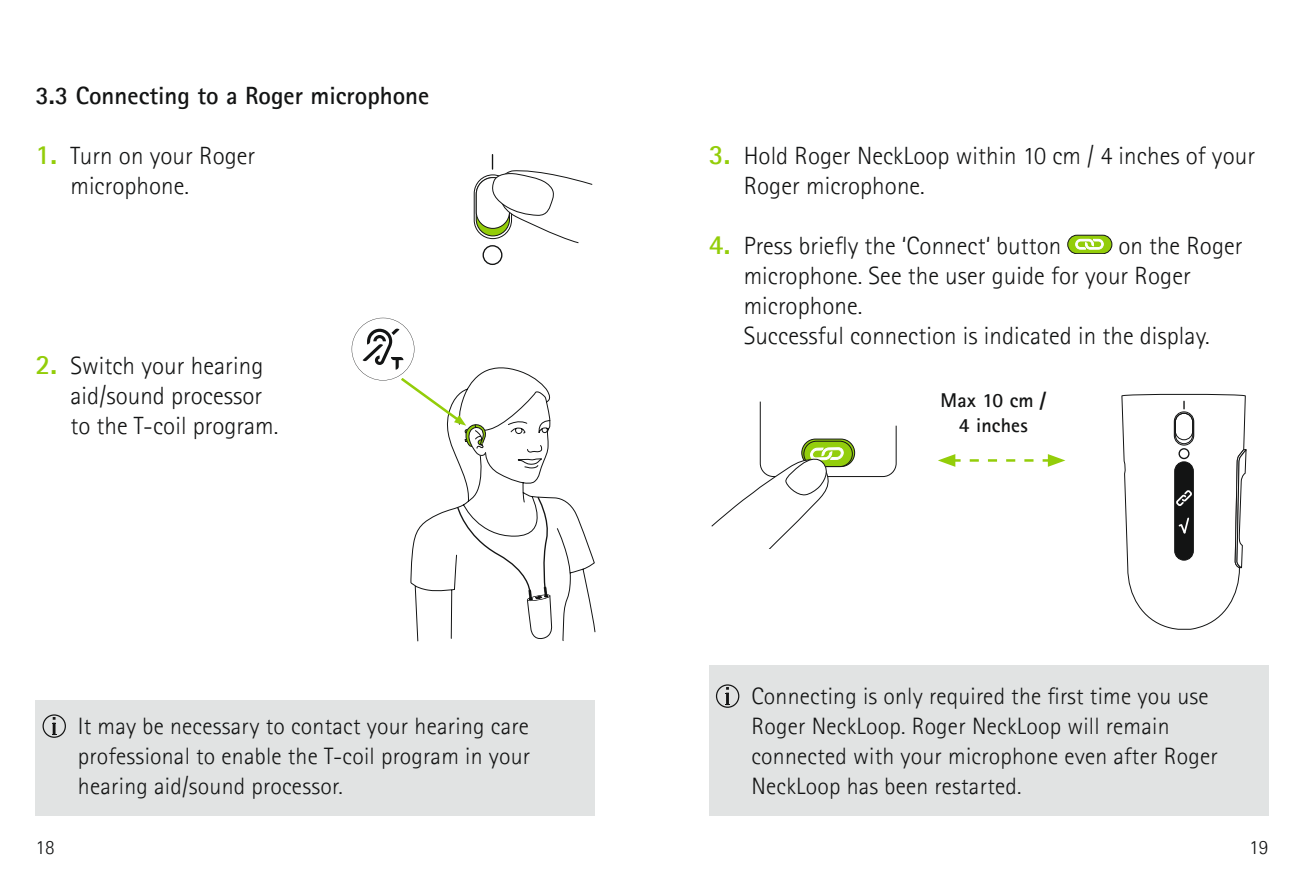
<style>
.page{position:relative;width:1304px;height:886px;background:#fff}
.page>*{position:absolute;margin:0;border:0;box-sizing:border-box;transform-origin:0 0}
.t1{font:300 25px/30px "Rotis Sansfor Phonak";letter-spacing:.005em;color:#131414}
.t2{font:700 25px "Rotis Sansfor Phonak";color:#131414}
.t3{font:300 23.75px/30px "Rotis Sansfor Phonak";letter-spacing:.01em;color:#131414;text-align:justify}
.t4{font:700 20px/25px "Rotis Sansfor Phonak";letter-spacing:.01em;color:#131414;text-align:center}
.t5{font:300 20px "Rotis Sansfor Phonak";color:#131414}
.s1{font-weight:700;font-size:27.5px;color:#93cd09}
</style>
<div class="page">
<div style="left:35px;top:700px;width:560px;height:115px;background:#e1e3e3"></div>
<svg style="left:43px;top:714px;width:23px;height:24px"></svg>
<div style="left:709px;top:665px;width:560px;height:150px;background:#e1e3e3"></div>
<svg style="left:716px;top:684px;width:23px;height:24px"></svg>
<div style="left:483px;top:245px;width:19px;height:20px;border:1px solid #131414;border-radius:50%"></div>
<svg style="left:473px;top:154px;width:120px;height:90px"></svg>
<svg style="left:410px;top:367px;width:185px;height:274px"></svg>
<svg style="left:456px;top:496px;width:96px;height:144px"></svg>
<svg style="left:352px;top:318px;width:136px;height:139px"></svg>
<div style="left:1068px;top:235px;width:44px;height:19px;background:#93cd09;border-radius:9px"></div>
<div style="left:1067px;top:235px;width:45px;height:19px;border:1px solid #131414;border-radius:9px"></div>
<svg style="left:1075px;top:239px;width:29px;height:11px"></svg>
<svg style="left:711px;top:402px;width:185px;height:146px"></svg>
<svg style="left:1122px;top:394px;width:124px;height:236px"></svg>
<svg style="left:938px;top:454px;width:127px;height:13px"></svg>
<p class="t2" style="left:35px;top:80px;width:395px">3.3 Connecting to a Roger microphone</p>
<p class="t1" style="left:70px;top:141px;width:187px;text-indent:-35px"><span class="s1">1.</span> Turn on your Roger microphone.</p>
<p class="t1" style="left:70px;top:351px;width:209px;text-indent:-35px"><span class="s1">2.</span> Switch your hearing aid/sound processor to the T-coil program.</p>
<p class="t3" style="left:78px;top:711px;width:454px">It may be necessary to contact your hearing care professional to enable the T-coil program in your hearing aid/sound processor.</p>
<p class="t1" style="left:744px;top:141px;width:513px;text-indent:-35px"><span class="s1">3.</span> Hold Roger NeckLoop within 10 cm / 4 inches of your<br>Roger microphone.</p>
<p class="t1" style="left:709px;top:231px;width:354px"><span class="s1">4.</span> Press briefly the ‘Connect‘ button</p>
<p class="t1" style="left:744px;top:231px;width:501px;text-indent:375px">on the Roger microphone. See the user guide for your Roger microphone.<br>Successful connection is indicated in the display.</p>
<p class="t4" style="left:940px;top:388px;width:107px">Max 10 cm /<br>4 inches</p>
<p class="t3" style="left:751px;top:681px;width:468px;text-align:left">Connecting is only required the first time you use Roger NeckLoop. Roger NeckLoop will remain connected with your microphone even after Roger NeckLoop has been restarted.</p>
<p class="t5" style="left:35px;top:836px;width:21px">18</p>
<p class="t5" style="left:1249px;top:836px;width:21px">19</p>
</div>
